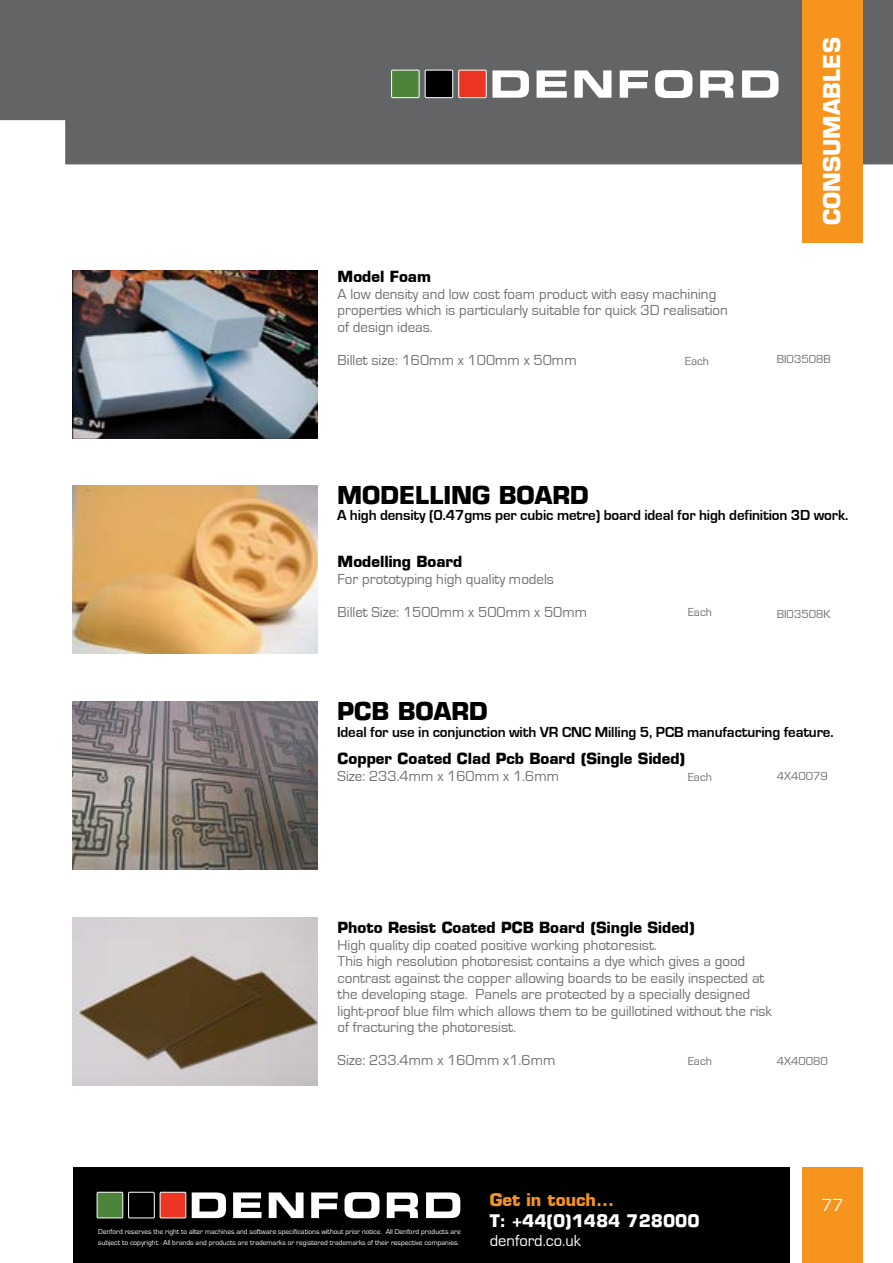
<style>
.page{position:relative;width:893px;height:1263px;background:#fff}
.page>*{position:absolute;margin:0;border:0;box-sizing:border-box;transform-origin:0 0}
.t1{font:700 24px "Eurostile";color:#000}
.t2{font:700 22.5px "Eurostile";color:#fff}
.t3{font:18px "Eurostile";color:#fff}
.t4{font:700 16.95px "Eurostile";color:#fff}
.t5{font:700 16.95px "Eurostile";color:#f7941e}
.t6{font:16.5px "Eurostile";color:#fff}
.t7{font:15px/16.5px "Eurostile";color:#6d6e71}
.t8{font:700 15px "Eurostile";letter-spacing:-.01em;color:#000}
.t9{font:700 15px "Eurostile";color:#000}
.t10{font:12px "Eurostile";color:#6d6e71}
.t11{font:7.35px/10.9px "Eurostile";color:#fff}
</style>
<div class="page">
<div style="left:0;top:0;width:893px;height:164px;background:#636466"></div>
<div style="left:803px;top:0;width:60px;height:243px;background:#f7941e"></div>
<div style="left:803px;top:1167px;width:60px;height:96px;background:#f7941e"></div>
<div style="left:73px;top:1167px;width:716px;height:96px;background:#000"></div>
<svg style="left:96px;top:1191px;width:130px;height:28px"></svg>
<svg style="left:233px;top:1192px;width:29px;height:26px"></svg>
<svg style="left:269px;top:1192px;width:35px;height:26px"></svg>
<svg style="left:311px;top:1192px;width:27px;height:26px"></svg>
<svg style="left:344px;top:1192px;width:35px;height:26px"></svg>
<svg style="left:387px;top:1192px;width:31px;height:26px"></svg>
<svg style="left:426px;top:1192px;width:34px;height:26px"></svg>
<svg style="left:391px;top:69px;width:138px;height:30px"></svg>
<svg style="left:537px;top:70px;width:30px;height:28px"></svg>
<svg style="left:574px;top:70px;width:37px;height:28px"></svg>
<svg style="left:620px;top:70px;width:28px;height:28px"></svg>
<svg style="left:655px;top:70px;width:37px;height:28px"></svg>
<svg style="left:700px;top:70px;width:33px;height:28px"></svg>
<svg style="left:742px;top:70px;width:36px;height:28px"></svg>
<img style="left:72px;top:270px;width:246px;height:168px">
<img style="left:72px;top:486px;width:246px;height:168px">
<img style="left:72px;top:701px;width:246px;height:168px">
<img style="left:72px;top:917px;width:246px;height:168px">
<p class="t9" style="left:338px;top:267px;width:95px">Model Foam</p>
<p class="t7" style="left:338px;top:286px;width:392px">A low density and low cost foam product with easy machining properties which is particularly suitable for quick 3D realisation of design ideas.</p>
<p class="t7" style="left:338px;top:352px;width:241px">Billet size: 160mm x 100mm x 50mm</p>
<p class="t10" style="left:685px;top:354px;width:26px">Each</p>
<h2 class="t2" style="left:818px;top:225px;width:189px;rotate:-90deg">CONSUMABLES</h2>
<p class="t10" style="left:777px;top:353px;width:56px">BI03508B</p>
<h1 class="t1" style="left:337px;top:480px;width:253px">MODELLING BOARD</h1>
<p class="t8" style="left:337px;top:507px;width:513px">A high density (0.47gms per cubic metre) board ideal for high definition 3D work.</p>
<p class="t9" style="left:338px;top:552px;width:126px">Modelling Board</p>
<p class="t7" style="left:338px;top:571px;width:218px">For prototyping high quality models</p>
<p class="t7" style="left:338px;top:604px;width:251px">Billet Size: 1500mm x 500mm x 50mm</p>
<p class="t10" style="left:688px;top:606px;width:26px">Each</p>
<p class="t10" style="left:777px;top:608px;width:55px">BI03508K</p>
<h1 class="t1" style="left:337px;top:696px;width:152px">PCB BOARD</h1>
<p class="t8" style="left:337px;top:724px;width:498px">Ideal for use in conjunction with VR CNC Milling 5, PCB manufacturing feature.</p>
<p class="t9" style="left:338px;top:750px;width:349px">Copper Coated Clad Pcb Board (Single Sided)</p>
<p class="t7" style="left:338px;top:768px;width:223px">Size: 233.4mm x 160mm x 1.6mm</p>
<p class="t10" style="left:688px;top:770px;width:26px">Each</p>
<p class="t10" style="left:777px;top:770px;width:53px">4X40079</p>
<p class="t9" style="left:338px;top:918px;width:359px">Photo Resist Coated PCB Board (Single Sided)</p>
<p class="t7" style="left:338px;top:937px;width:436px">High quality dip coated positive working photoresist.<br>This high resolution photoresist contains a dye which gives a good contrast against the copper allowing boards to be easily inspected at the developing stage. Panels are protected by a specially designed light-proof blue film which allows them to be guillotined without the risk of fracturing the photoresist.</p>
<p class="t7" style="left:338px;top:1052px;width:219px">Size: 233.4mm x 160mm x1.6mm</p>
<p class="t10" style="left:777px;top:1055px;width:53px">4X40080</p>
<p class="t10" style="left:688px;top:1055px;width:26px">Each</p>
<p class="t11" style="left:98px;top:1227px;width:364px">Denford reserves the right to alter machines and software specifications without prior notice. All Denford products are subject to copyright. All brands and products are trademarks or registered trademarks of their respective companies.</p>
<p class="t5" style="left:490px;top:1189px;width:126px">Get in touch...</p>
<p class="t4" style="left:490px;top:1210px;width:211px">T: +44(0)1484 728000</p>
<p class="t6" style="left:490px;top:1231px;width:93px">denford.co.uk</p>
<p class="t3" style="left:822px;top:1195px;width:24px">77</p>
</div>
